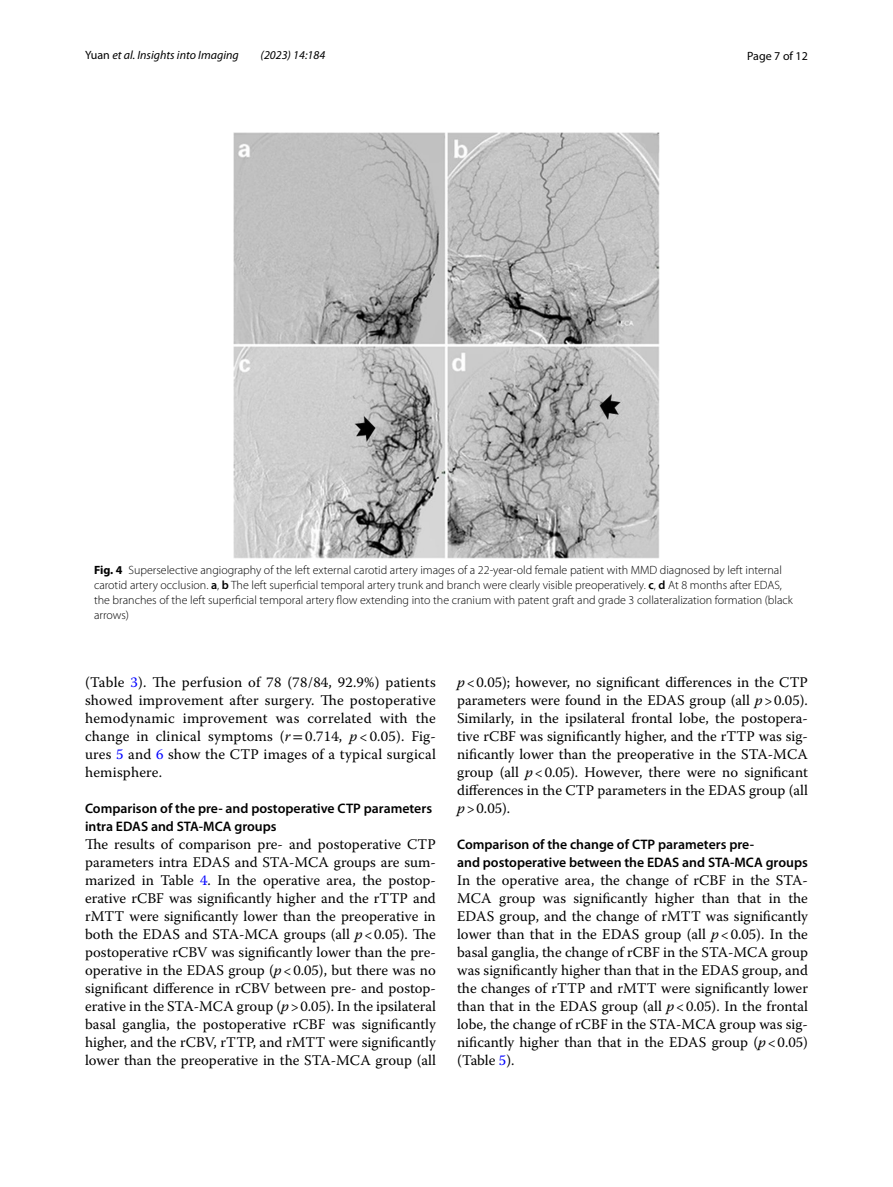
<style>
.page{position:relative;width:893px;height:1187px;background:#fff}
.page>*{position:absolute;margin:0;border:0;box-sizing:border-box;transform-origin:0 0}
.t1{font:14.7px/18px "Warnock Pro";color:#000;text-align:justify}
.t2{font:600 13.8px/18px "Myriad Pro";color:#000}
.t3{font:300 12px/15px "Myriad Pro";color:#000}
.t4{font:italic 12px "Myriad Pro";color:#000}
.t5{font:12px "Myriad Pro";color:#000}
.s1{font-style:normal}
.s2{font-weight:700}
.s3{font-weight:600}
.s4{color:#00f}
.s5{font-family:"Warnock Pro It 2"}
.s6{font-family:"STIX"}
</style>
<div class="page">
<img style="left:234px;top:133px;width:425px;height:425px">
<p class="t4" style="left:85px;top:48px;width:155px"><span class="s1">Yuan</span> et al. Insights into Imaging</p>
<p class="t4" style="left:261px;top:48px;width:66px">(2023) 14:184</p>
<p class="t5" style="left:747px;top:48px;width:62px">Page 7 of 12</p>
<p class="t3" style="left:94px;top:562px;width:700px"><span class="s2">Fig. 4</span> Superselective angiography of the left external carotid artery images of a 22-year-old female patient with MMD diagnosed by left internal carotid artery occlusion. <span class="s3">a</span>, <span class="s3">b</span> The left superficial temporal artery trunk and branch were clearly visible preoperatively. <span class="s3">c</span>, <span class="s3">d</span> At 8 months after EDAS, the branches of the left superficial temporal artery flow extending into the cranium with patent graft and grade 3 collateralization formation (black arrows)</p>
<p class="t1" style="left:85px;top:672px;width:352px">(Table <span class="s4">3</span>). The perfusion of 78 (78/84, 92.9%) patients showed improvement after surgery. The postoperative hemodynamic improvement was correlated with the change in clinical symptoms (<span class="s5">r</span><span class="s6">=</span>0.714, <span class="s5">p</span> &lt; 0.05). Fig&shy;ures <span class="s4">5</span> and <span class="s4">6</span> show the CTP images of a typical surgical hemisphere.</p>
<p class="t2" style="left:85px;top:798px;width:349px">Comparison of the pre‑ and postoperative CTP parameters intra EDAS and STA‑MCA groups</p>
<p class="t1" style="left:85px;top:834px;width:352px">The results of comparison pre- and postoperative CTP parameters intra EDAS and STA-MCA groups are sum&shy;marized in Table <span class="s4">4</span>. In the operative area, the postop&shy;erative rCBF was significantly higher and the rTTP and rMTT were significantly lower than the preoperative in both the EDAS and STA-MCA groups (all <span class="s5">p</span>&lt;0.05). The postoperative rCBV was significantly lower than the pre&shy;operative in the EDAS group (<span class="s5">p</span>&lt;0.05), but there was no significant difference in rCBV between pre- and postop&shy;erative in the STA-MCA group (<span class="s5">p</span>&gt;0.05). In the ipsilateral basal ganglia, the postoperative rCBF was significantly higher, and the rCBV, rTTP, and rMTT were significantly lower than the preoperative in the STA-MCA group (all</p>
<p class="t1" style="left:457px;top:672px;width:352px"><span class="s5">p</span>&lt;0.05); however, no significant differences in the CTP parameters were found in the EDAS group (all <span class="s5">p</span>&gt;0.05).<br>Similarly, in the ipsilateral frontal lobe, the postopera&shy;tive rCBF was significantly higher, and the rTTP was sig&shy;nificantly lower than the preoperative in the STA-MCA group (all <span class="s5">p</span>&lt;0.05). However, there were no significant differences in the CTP parameters in the EDAS group (all <span class="s5">p</span>&gt;0.05).</p>
<p class="t2" style="left:457px;top:834px;width:352px">Comparison of the change of CTP parameters pre‑<br>and postoperative between the EDAS and STA‑MCA groups</p>
<p class="t1" style="left:457px;top:870px;width:352px">In the operative area, the change of rCBF in the STA-MCA group was significantly higher than that in the EDAS group, and the change of rMTT was significantly lower than that in the EDAS group (all <span class="s5">p</span>&lt;0.05). In the basal ganglia, the change of rCBF in the STA-MCA group was significantly higher than that in the EDAS group, and the changes of rTTP and rMTT were significantly lower than that in the EDAS group (all <span class="s5">p</span>&lt;0.05). In the frontal lobe, the change of rCBF in the STA-MCA group was sig&shy;nificantly higher than that in the EDAS group (<span class="s5">p</span>&lt;0.05) (Table <span class="s4">5</span>).</p>
</div>
